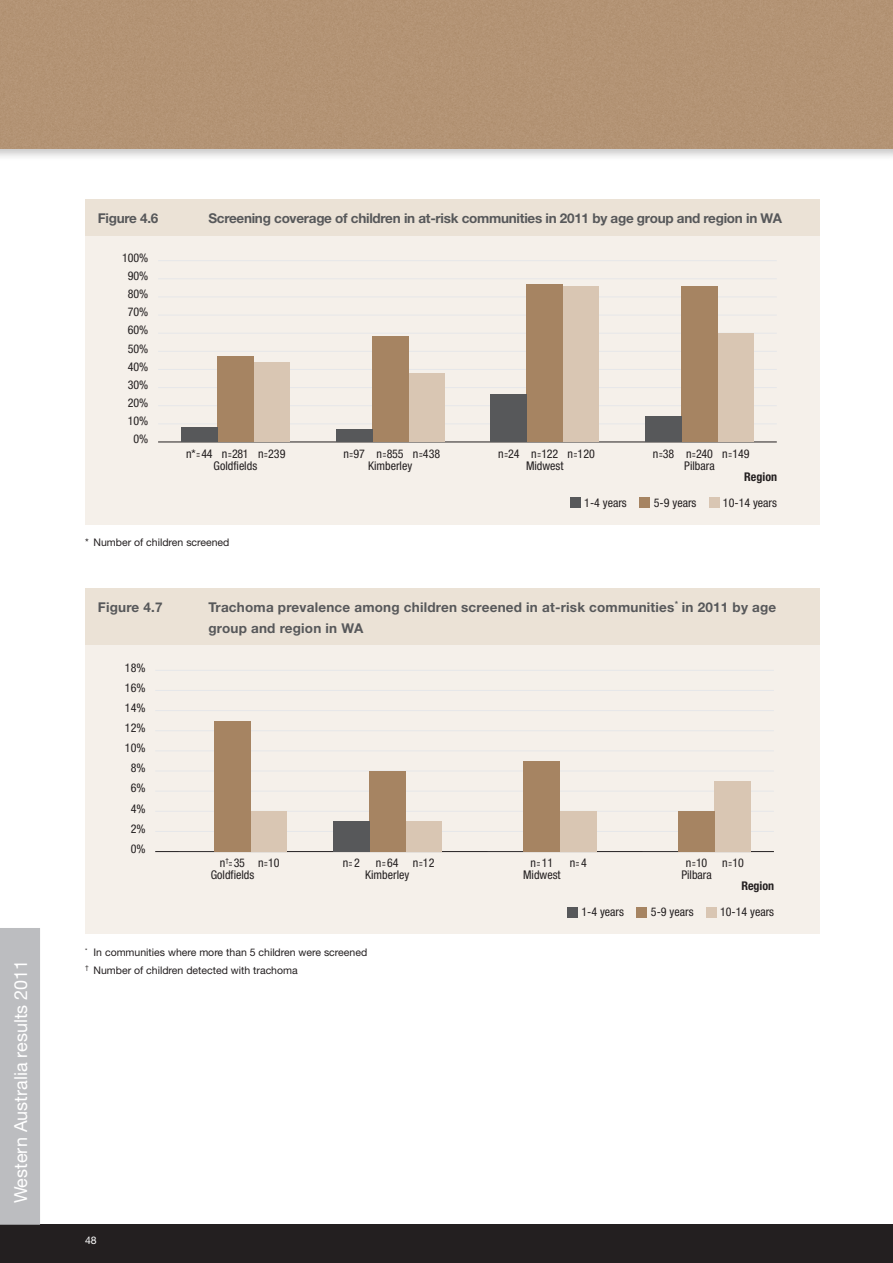
<style>
.page{position:relative;width:893px;height:1263px;background:#fff}
.page>*{position:absolute;margin:0;border:0;box-sizing:border-box;transform-origin:0 0}
.t1{font:18px "Helvetica Neue";color:#fff}
.t2{font:700 13.5px "Helvetica Neue";letter-spacing:-.005em;color:#57585a}
.t3{font:700 13.5px/21px "Helvetica Neue";letter-spacing:.015em;color:#57585a}
.t4{font:condensed 12px "Helvetica Neue";color:#231f20}
.t5{font:700 condensed 12px "Helvetica Neue";color:#231f20}
.t6{font:10.5px/17.7px "Helvetica Neue";color:#231f20}
.t7{font:10.5px "Helvetica Neue";color:#fff}
</style>
<div class="page">
<div style="left:0;top:1225px;width:893px;height:38px;background:#231f20"></div>
<div style="left:0;top:0;width:893px;height:161px;background:#231f20;opacity:.25"></div>
<div style="left:0;top:0;width:889px;height:149px;background:#b39374"></div>
<hr style="left:889px;top:0;width:4px;height:161px;background:#231f20;opacity:.25">
<div style="left:85px;top:200px;width:734px;height:36px;background:#ebe2d6"></div>
<div style="left:85px;top:236px;width:734px;height:288px;background:#f5f0ea"></div>
<hr style="left:158px;top:442px;width:619px;height:1px;background:#231f20">
<hr style="left:158px;top:423px;width:619px;height:1px;background:#e6e7e9">
<hr style="left:158px;top:405px;width:619px;height:1px;background:#e6e7e9">
<hr style="left:158px;top:387px;width:619px;height:1px;background:#e6e7e9">
<hr style="left:158px;top:369px;width:619px;height:1px;background:#e6e7e9">
<hr style="left:158px;top:351px;width:619px;height:1px;background:#e6e7e9">
<hr style="left:158px;top:333px;width:619px;height:1px;background:#e6e7e9">
<hr style="left:158px;top:315px;width:619px;height:1px;background:#e6e7e9">
<hr style="left:158px;top:297px;width:619px;height:1px;background:#e6e7e9">
<hr style="left:158px;top:278px;width:619px;height:1px;background:#e6e7e9">
<hr style="left:158px;top:260px;width:619px;height:1px;background:#e6e7e9">
<div style="left:253px;top:362px;width:37px;height:80px;background:#d9c6b3"></div>
<div style="left:408px;top:373px;width:36px;height:69px;background:#d9c6b3"></div>
<div style="left:563px;top:286px;width:36px;height:156px;background:#d9c6b3"></div>
<div style="left:717px;top:333px;width:37px;height:109px;background:#d9c6b3"></div>
<div style="left:217px;top:357px;width:36px;height:85px;background:#a68462"></div>
<div style="left:372px;top:337px;width:36px;height:105px;background:#a68462"></div>
<div style="left:527px;top:284px;width:36px;height:158px;background:#a68462"></div>
<div style="left:681px;top:286px;width:36px;height:156px;background:#a68462"></div>
<div style="left:181px;top:427px;width:36px;height:15px;background:#57585a"></div>
<div style="left:336px;top:429px;width:36px;height:13px;background:#57585a"></div>
<div style="left:491px;top:395px;width:36px;height:47px;background:#57585a"></div>
<div style="left:645px;top:417px;width:36px;height:25px;background:#57585a"></div>
<div style="left:570px;top:498px;width:11px;height:10px;background:#57585a"></div>
<div style="left:639px;top:498px;width:11px;height:10px;background:#a68462"></div>
<div style="left:709px;top:498px;width:11px;height:10px;background:#d9c6b3"></div>
<div style="left:85px;top:588px;width:734px;height:57px;background:#ebe2d6"></div>
<div style="left:85px;top:645px;width:734px;height:289px;background:#f5f0ea"></div>
<hr style="left:155px;top:851px;width:619px;height:1px;background:#231f20">
<hr style="left:155px;top:831px;width:619px;height:1px;background:#e6e7e9">
<hr style="left:155px;top:811px;width:619px;height:1px;background:#e6e7e9">
<hr style="left:155px;top:791px;width:619px;height:1px;background:#e6e7e9">
<hr style="left:155px;top:771px;width:619px;height:1px;background:#e6e7e9">
<hr style="left:155px;top:750px;width:619px;height:1px;background:#e6e7e9">
<hr style="left:155px;top:730px;width:619px;height:1px;background:#e6e7e9">
<hr style="left:155px;top:710px;width:619px;height:1px;background:#e6e7e9">
<hr style="left:155px;top:690px;width:619px;height:1px;background:#e6e7e9">
<hr style="left:155px;top:670px;width:619px;height:1px;background:#e6e7e9">
<div style="left:251px;top:811px;width:36px;height:40px;background:#d9c6b3"></div>
<div style="left:405px;top:821px;width:36px;height:30px;background:#d9c6b3"></div>
<div style="left:560px;top:811px;width:36px;height:40px;background:#d9c6b3"></div>
<div style="left:715px;top:781px;width:36px;height:70px;background:#d9c6b3"></div>
<div style="left:215px;top:721px;width:36px;height:130px;background:#a68462"></div>
<div style="left:369px;top:771px;width:36px;height:80px;background:#a68462"></div>
<div style="left:524px;top:761px;width:36px;height:90px;background:#a68462"></div>
<div style="left:678px;top:811px;width:37px;height:40px;background:#a68462"></div>
<div style="left:333px;top:821px;width:36px;height:30px;background:#57585a"></div>
<div style="left:567px;top:907px;width:11px;height:11px;background:#57585a"></div>
<div style="left:637px;top:907px;width:10px;height:11px;background:#a68462"></div>
<div style="left:706px;top:907px;width:11px;height:11px;background:#d9c6b3"></div>
<div style="left:0;top:928px;width:40px;height:297px;background:#bcbdc0"></div>
<h1 class="t1" style="left:10px;top:1203px;width:245px;rotate:-90deg">Western Australia results 2011</h1>
<p class="t2" style="left:98px;top:210px;width:62px">Figure 4.6</p>
<p class="t2" style="left:208px;top:210px;width:575px">Screening coverage of children in at-risk communities in 2011 by age group and region in WA</p>
<p class="t4" style="left:122px;top:251px;width:28px">100%</p>
<p class="t4" style="left:128px;top:269px;width:22px">90%</p>
<p class="t4" style="left:128px;top:287px;width:22px">80%</p>
<p class="t4" style="left:128px;top:305px;width:22px">70%</p>
<p class="t4" style="left:128px;top:323px;width:22px">60%</p>
<p class="t4" style="left:128px;top:341px;width:22px">50%</p>
<p class="t4" style="left:128px;top:359px;width:22px">40%</p>
<p class="t4" style="left:128px;top:378px;width:22px">30%</p>
<p class="t4" style="left:128px;top:396px;width:22px">20%</p>
<p class="t4" style="left:128px;top:414px;width:22px">10%</p>
<p class="t4" style="left:134px;top:432px;width:16px">0%</p>
<p class="t4" style="left:186px;top:446px;width:101px">n*= 44 n=281 n=239</p>
<p class="t4" style="left:343px;top:446px;width:98px">n=97 n=855 n=438</p>
<p class="t4" style="left:498px;top:446px;width:98px">n=24 n=122 n=120</p>
<p class="t4" style="left:653px;top:446px;width:98px">n=38 n=240 n=149</p>
<p class="t4" style="left:214px;top:459px;width:45px">Goldfields</p>
<p class="t4" style="left:368px;top:459px;width:46px">Kimberley</p>
<p class="t4" style="left:526px;top:459px;width:39px">Midwest</p>
<p class="t4" style="left:684px;top:459px;width:32px">Pilbara</p>
<p class="t4" style="left:584px;top:496px;width:44px">1-4 years</p>
<p class="t4" style="left:654px;top:496px;width:44px">5-9 years</p>
<p class="t4" style="left:723px;top:496px;width:56px">10-14 years</p>
<p class="t5" style="left:744px;top:469px;width:34px">Region</p>
<p class="t6" style="left:85px;top:534px;width:146px">* Number of children screened</p>
<p class="t2" style="left:98px;top:599px;width:66px">Figure 4.7</p>
<p class="t3" style="left:208px;top:596px;width:569px">Trachoma prevalence among children screened in at-risk communities<sup>*</sup> in 2011 by age group and region in WA</p>
<p class="t4" style="left:125px;top:660px;width:22px">18%</p>
<p class="t4" style="left:125px;top:680px;width:22px">16%</p>
<p class="t4" style="left:125px;top:701px;width:22px">14%</p>
<p class="t4" style="left:125px;top:721px;width:22px">12%</p>
<p class="t4" style="left:125px;top:741px;width:22px">10%</p>
<p class="t4" style="left:131px;top:761px;width:16px">8%</p>
<p class="t4" style="left:131px;top:781px;width:16px">6%</p>
<p class="t4" style="left:131px;top:801px;width:16px">4%</p>
<p class="t4" style="left:131px;top:821px;width:16px">2%</p>
<p class="t4" style="left:131px;top:842px;width:16px">0%</p>
<p class="t4" style="left:220px;top:856px;width:61px">n<sup>†</sup>= 35 n=10</p>
<p class="t4" style="left:343px;top:856px;width:19px">n=2</p>
<p class="t4" style="left:376px;top:856px;width:60px">n= 64 n=12</p>
<p class="t4" style="left:531px;top:856px;width:24px">n= 11</p>
<p class="t4" style="left:570px;top:856px;width:19px">n= 4</p>
<p class="t4" style="left:686px;top:856px;width:60px">n=10 n=10</p>
<p class="t4" style="left:211px;top:868px;width:45px">Goldfields</p>
<p class="t4" style="left:365px;top:868px;width:46px">Kimberley</p>
<p class="t4" style="left:523px;top:868px;width:39px">Midwest</p>
<p class="t4" style="left:681px;top:868px;width:32px">Pilbara</p>
<p class="t4" style="left:581px;top:905px;width:44px">1-4 years</p>
<p class="t4" style="left:651px;top:905px;width:44px">5-9 years</p>
<p class="t4" style="left:720px;top:905px;width:56px">10-14 years</p>
<p class="t5" style="left:741px;top:879px;width:34px">Region</p>
<p class="t6" style="left:85px;top:943px;width:284px"><sup>*</sup> In communities where more than 5 children were screened <sup>†</sup> Number of children detected with trachoma</p>
<p class="t7" style="left:85px;top:1234px;width:13px">48</p>
</div>
